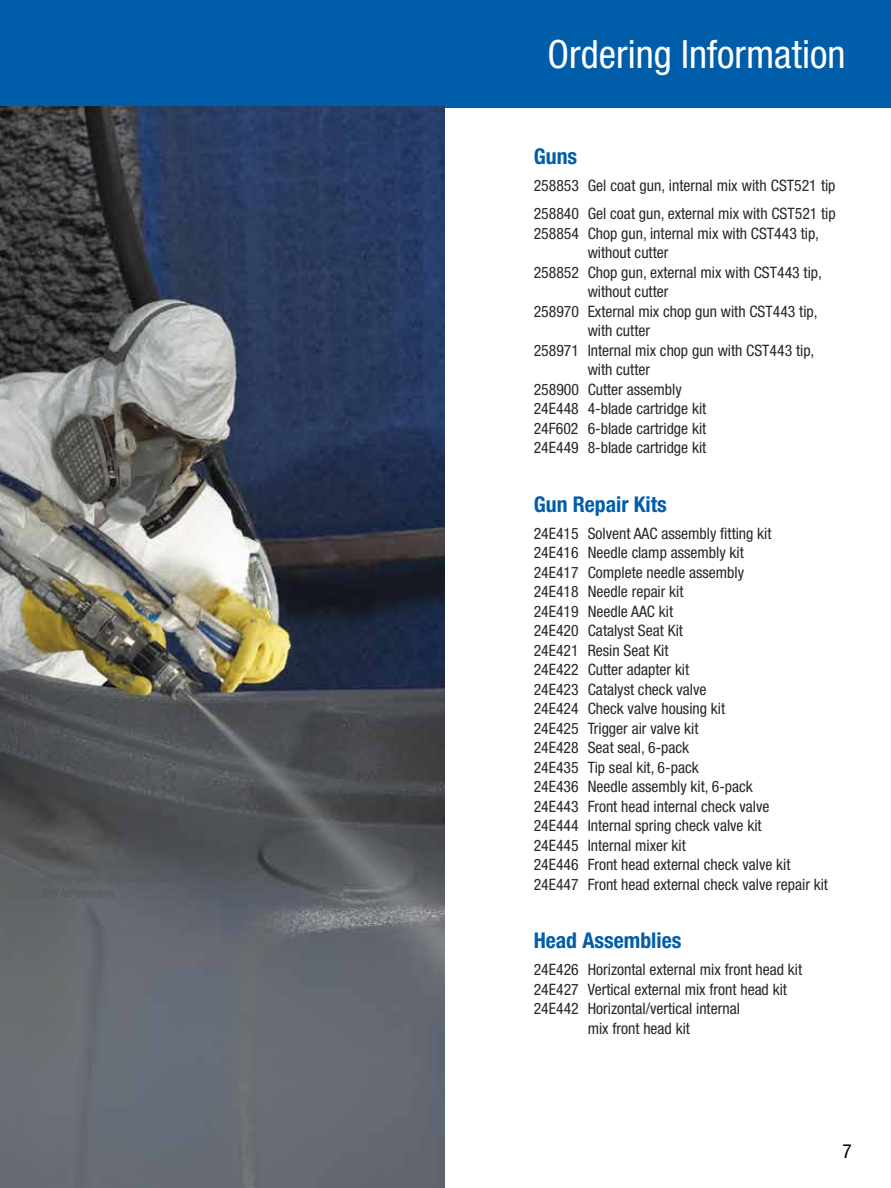
<style>
.page{position:relative;width:891px;height:1188px;background:#fff}
.page>*{position:absolute;margin:0;border:0;box-sizing:border-box;transform-origin:0 0}
.t1{font:condensed 39px "Helvetica Neue LT Std";color:#fff}
.t2{font:700 condensed 21.75px "Helvetica Neue LT Std";color:#005daa}
.t3{font:condensed 19.5px "Helvetica Neue LT Std";color:#000}
.t4{font:condensed 15.75px/19.5px "Helvetica Neue LT Std";color:#292829}
</style>
<div class="page">
<div style="left:0;top:0;width:891px;height:108px;background:#005daa"></div>
<img style="left:0;top:106px;width:444px;height:1082px">
<h1 class="t1" style="left:548px;top:32px;width:299px">Ordering Information</h1>
<h2 class="t2" style="left:534px;top:143px;width:45px">Guns</h2>
<p class="t4" style="left:534px;top:171px;width:304px;line-height:28.2px">258853 Gel coat gun, internal mix with CST521 tip<br>258840 Gel coat gun, external mix with CST521 tip</p>
<p class="t4" style="left:534px;top:223px;width:287px">258854 Chop gun, internal mix with CST443 tip,</p>
<p class="t4" style="left:588px;top:243px;width:82px">without cutter</p>
<p class="t4" style="left:534px;top:262px;width:290px">258852 Chop gun, external mix with CST443 tip,</p>
<p class="t4" style="left:588px;top:282px;width:82px">without cutter</p>
<p class="t4" style="left:534px;top:301px;width:285px">258970 External mix chop gun with CST443 tip,</p>
<p class="t4" style="left:588px;top:321px;width:64px">with cutter</p>
<p class="t4" style="left:534px;top:340px;width:282px">258971 Internal mix chop gun with CST443 tip,</p>
<p class="t4" style="left:588px;top:360px;width:64px">with cutter</p>
<p class="t4" style="left:534px;top:379px;width:150px">258900 Cutter assembly</p>
<p class="t4" style="left:534px;top:399px;width:174px">24E448 4-blade cartridge kit</p>
<p class="t4" style="left:534px;top:418px;width:174px">24F602 6-blade cartridge kit</p>
<p class="t4" style="left:534px;top:438px;width:174px">24E449 8-blade cartridge kit</p>
<h2 class="t2" style="left:534px;top:491px;width:135px">Gun Repair Kits</h2>
<p class="t4" style="left:534px;top:523px;width:296px">24E415 Solvent AAC assembly fitting kit<br>24E416 Needle clamp assembly kit<br>24E417 Complete needle assembly<br>24E418 Needle repair kit<br>24E419 Needle AAC kit<br>24E420 Catalyst Seat Kit<br>24E421 Resin Seat Kit<br>24E422 Cutter adapter kit<br>24E423 Catalyst check valve<br>24E424 Check valve housing kit<br>24E425 Trigger air valve kit<br>24E428 Seat seal, 6-pack<br>24E435 Tip seal kit, 6-pack<br>24E436 Needle assembly kit, 6-pack<br>24E443 Front head internal check valve<br>24E444 Internal spring check valve kit<br>24E445 Internal mixer kit<br>24E446 Front head external check valve kit<br>24E447 Front head external check valve repair kit</p>
<h2 class="t2" style="left:534px;top:927px;width:149px">Head Assemblies</h2>
<p class="t4" style="left:534px;top:960px;width:270px">24E426 Horizontal external mix front head kit</p>
<p class="t4" style="left:534px;top:979px;width:255px">24E427 Vertical external mix front head kit</p>
<p class="t4" style="left:534px;top:999px;width:208px">24E442 Horizontal/vertical internal</p>
<p class="t4" style="left:588px;top:1018px;width:104px">mix front head kit</p>
<p class="t3" style="left:842px;top:1140px;width:11px">7</p>
</div>
